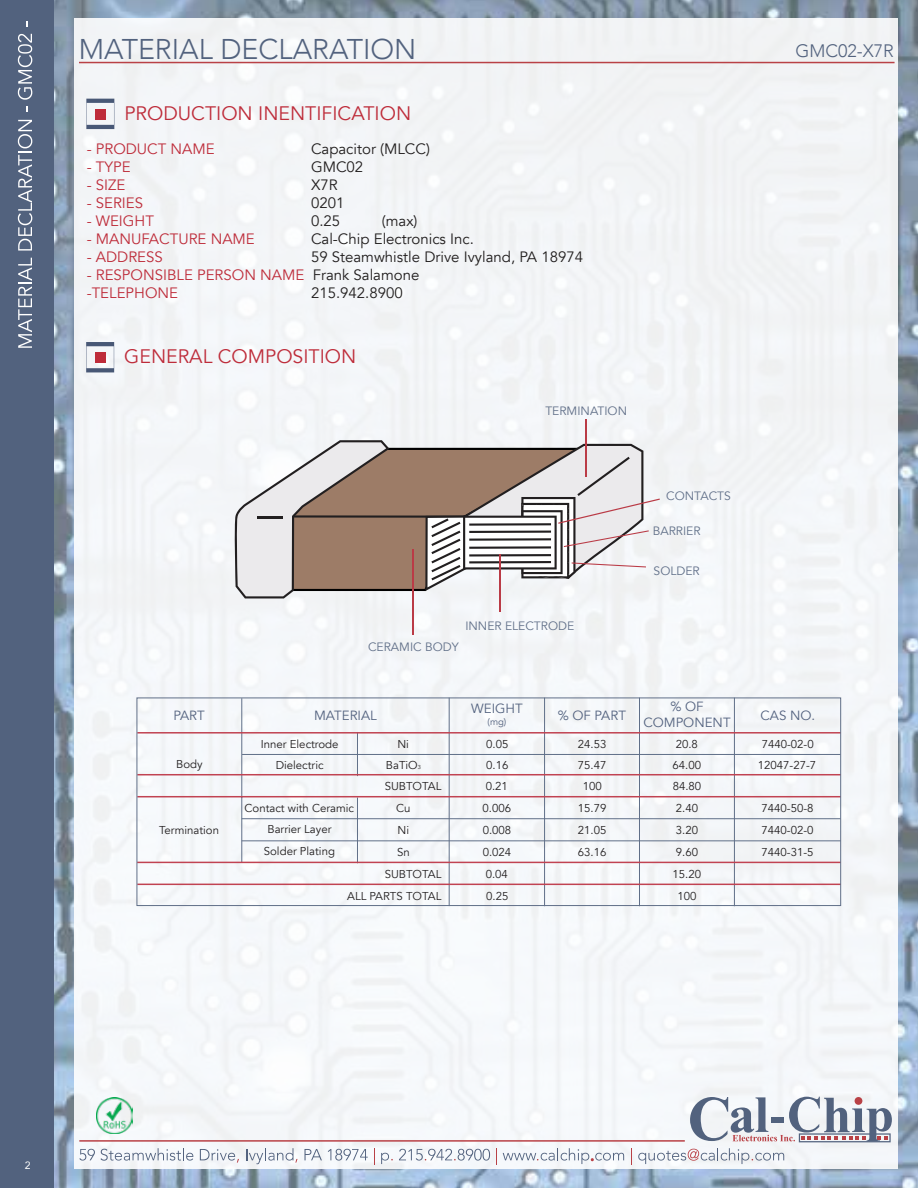
<style>
.page{position:relative;width:918px;height:1188px;background:#fff}
.page>*{position:absolute;margin:0;border:0;box-sizing:border-box;transform-origin:0 0}
.t1{font:300 28.5px "Avenir";color:#52627e}
.t2{font:19.5px "Avenir";color:#be2c3a}
.t3{font:300 18px "Avenir";color:#52627e}
.t4{font:15px/18px "Avenir";color:#be2c3a}
.t5{font:15px "Avenir";color:#201d1d}
.t6{font:13.35px/15.9px "Avenir";color:#53627f;text-align:center}
.t7{font:12.15px "Avenir";color:#606f88}
.t8{font:11.4px/21.9px "Avenir";color:#221f20;text-align:center}
.t9{font:10.5px "Avenir";color:#fff}
.t10{font:9.45px "Avenir";color:#53627f}
.s1{color:#201d1d}
.s2{font-size:5.7px}
</style>
<div class="page">
<img style="left:54px;top:0;width:864px;height:1188px">
<div style="left:0;top:0;width:54px;height:1188px;background:#52627e"></div>
<div style="left:74px;top:19px;width:824px;height:1150px;background:#f3f5f8"></div>
<img style="left:96px;top:1098px;width:36px;height:36px">
<svg style="left:690px;top:1097px;width:202px;height:45px"></svg>
<hr style="left:79px;top:1140px;width:606px;height:2px;background:#b94146">
<svg style="left:79px;top:1148px;width:114px;height:13px"></svg>
<svg style="left:200px;top:1149px;width:39px;height:14px"></svg>
<svg style="left:246px;top:1148px;width:52px;height:16px"></svg>
<svg style="left:304px;top:1149px;width:18px;height:11px"></svg>
<svg style="left:328px;top:1149px;width:40px;height:12px"></svg>
<svg style="left:374px;top:1148px;width:1px;height:16px"></svg>
<svg style="left:381px;top:1153px;width:12px;height:11px"></svg>
<svg style="left:399px;top:1149px;width:91px;height:12px"></svg>
<svg style="left:496px;top:1148px;width:1px;height:16px"></svg>
<svg style="left:503px;top:1148px;width:121px;height:16px"></svg>
<svg style="left:631px;top:1148px;width:1px;height:16px"></svg>
<svg style="left:638px;top:1148px;width:146px;height:16px"></svg>
<svg style="left:86px;top:99px;width:28px;height:30px"></svg>
<div style="left:95px;top:109px;width:11px;height:11px;background:#be2c3a"></div>
<hr style="left:79px;top:62px;width:816px;height:1px;background:#b94146">
<svg style="left:86px;top:342px;width:28px;height:30px"></svg>
<div style="left:95px;top:352px;width:11px;height:11px;background:#be2c3a"></div>
<hr style="left:412px;top:549px;width:1px;height:86px;background:#ba3b46">
<hr style="left:500px;top:554px;width:1px;height:58px;background:#ba3b46">
<svg style="left:234px;top:440px;width:426px;height:158px"></svg>
<hr style="left:586px;top:419px;width:1px;height:58px;background:#ba3b46">
<hr style="left:241px;top:698px;width:1px;height:100px;background:#606f88">
<hr style="left:241px;top:796px;width:1px;height:66px;background:#606f88">
<hr style="left:357px;top:797px;width:1px;height:66px;background:#606f88">
<hr style="left:357px;top:732px;width:1px;height:44px;background:#606f88">
<hr style="left:449px;top:698px;width:1px;height:208px;background:#606f88">
<hr style="left:544px;top:698px;width:1px;height:208px;background:#606f88">
<hr style="left:639px;top:698px;width:1px;height:208px;background:#606f88">
<hr style="left:734px;top:698px;width:1px;height:208px;background:#606f88">
<hr style="left:137px;top:774px;width:704px;height:1px;background:#c14352">
<hr style="left:242px;top:754px;width:598px;height:1px;background:#606f88">
<hr style="left:242px;top:818px;width:599px;height:1px;background:#606f88">
<hr style="left:242px;top:840px;width:599px;height:1px;background:#606f88">
<hr style="left:137px;top:796px;width:704px;height:1px;background:#c14352">
<hr style="left:137px;top:862px;width:704px;height:1px;background:#c14352">
<hr style="left:137px;top:884px;width:704px;height:1px;background:#c14352">
<hr style="left:137px;top:732px;width:704px;height:2px;background:#c14352">
<div style="left:137px;top:698px;width:704px;height:208px;border:1px solid #606f88"></div>
<svg style="left:18px;top:258px;width:14px;height:90px"></svg>
<svg style="left:18px;top:120px;width:14px;height:131px"></svg>
<svg style="left:18px;top:34px;width:14px;height:66px"></svg>
<h1 class="t1" style="left:79px;top:32px;width:339px">MATERIAL DECLARATION</h1>
<h3 class="t3" style="left:796px;top:40px;width:100px">GMC02-X7R</h3>
<h2 class="t2" style="left:124px;top:102px;width:288px">PRODUCTION INENTIFICATION</h2>
<h3 class="t4" style="left:87px;top:140px;width:130px">- PRODUCT NAME</h3>
<h3 class="t5" style="left:311px;top:140px;width:120px">Capacitor (MLCC)</h3>
<h3 class="t4" style="left:87px;top:158px;width:45px">- TYPE</h3>
<h3 class="t5" style="left:311px;top:158px;width:54px">GMC02</h3>
<h3 class="t4" style="left:87px;top:176px;width:40px">- SIZE</h3>
<h3 class="t5" style="left:311px;top:176px;width:28px">X7R</h3>
<h3 class="t4" style="left:87px;top:194px;width:58px">- SERIES</h3>
<h3 class="t5" style="left:311px;top:194px;width:35px">0201</h3>
<h3 class="t4" style="left:87px;top:212px;width:69px">- WEIGHT</h3>
<h3 class="t5" style="left:311px;top:212px;width:31px">0.25</h3>
<h3 class="t5" style="left:382px;top:212px;width:37px">(max)</h3>
<h3 class="t4" style="left:87px;top:230px;width:170px">- MANUFACTURE NAME</h3>
<h3 class="t5" style="left:311px;top:230px;width:164px">Cal-Chip Electronics Inc.</h3>
<h3 class="t4" style="left:87px;top:248px;width:78px">- ADDRESS</h3>
<h3 class="t5" style="left:311px;top:248px;width:274px">59 Steamwhistle Drive Ivyland, PA 18974</h3>
<h3 class="t4" style="left:87px;top:266px;width:334px">- RESPONSIBLE PERSON NAME <span class="s1">Frank Salamone </span>-TELEPHONE</h3>
<h3 class="t5" style="left:311px;top:284px;width:93px">215.942.8900</h3>
<h2 class="t2" style="left:124px;top:345px;width:234px">GENERAL COMPOSITION</h2>
<p class="t7" style="left:545px;top:404px;width:83px">TERMINATION</p>
<p class="t7" style="left:465px;top:618px;width:110px">INNER ELECTRODE</p>
<p class="t7" style="left:368px;top:640px;width:92px">CERAMIC BODY</p>
<p class="t7" style="left:666px;top:489px;width:66px">CONTACTS</p>
<p class="t7" style="left:653px;top:524px;width:49px">BARRIER</p>
<p class="t7" style="left:654px;top:564px;width:48px">SOLDER</p>
<p class="t6" style="left:643px;top:699px;width:89px">% OF<br>COMPONENT</p>
<p class="t6" style="left:471px;top:701px;width:53px">WEIGHT</p>
<p class="t10" style="left:488px;top:716px;width:20px">(mg)</p>
<p class="t6" style="left:173px;top:707px;width:33px">PART</p>
<p class="t6" style="left:558px;top:707px;width:70px">% OF PART</p>
<p class="t6" style="left:761px;top:707px;width:56px">CAS NO.</p>
<p class="t6" style="left:314px;top:707px;width:64px">MATERIAL</p>
<p class="t8" style="left:176px;top:753px;width:28px">Body</p>
<p class="t8" style="left:159px;top:819px;width:61px">Termination</p>
<p class="t8" style="left:261px;top:734px;width:79px;line-height:21.1px">Inner Electrode<br>Dielectric</p>
<p class="t8" style="left:397px;top:733px;width:13px">Ni</p>
<p class="t8" style="left:486px;top:734px;width:24px;line-height:21px;text-align:justify">0.05<br>0.16<br>0.21</p>
<p class="t8" style="left:483px;top:798px;width:30px">0.006<br>0.008<br>0.024<br>0.04<br>0.25</p>
<p class="t8" style="left:386px;top:755px;width:36px">BaTiO<span class="s2">3</span></p>
<p class="t8" style="left:385px;top:776px;width:58px">SUBTOTAL</p>
<p class="t8" style="left:245px;top:797px;width:111px">Contact with Ceramic</p>
<p class="t8" style="left:396px;top:797px;width:16px">Cu</p>
<p class="t8" style="left:264px;top:818px;width:73px">Barrier Layer<br>Solder Plating</p>
<p class="t8" style="left:398px;top:820px;width:13px">Ni</p>
<p class="t8" style="left:397px;top:841px;width:14px">Sn</p>
<p class="t8" style="left:347px;top:863px;width:96px;text-align:right">SUBTOTAL<br>ALL PARTS TOTAL</p>
<p class="t8" style="left:578px;top:734px;width:30px">24.53<br>75.47<br>100<br>15.79<br>21.05<br>63.16</p>
<p class="t8" style="left:673px;top:734px;width:30px">20.8<br>64.00<br>84.80<br>2.40<br>3.20<br>9.60<br>15.20<br>100</p>
<p class="t8" style="left:758px;top:734px;width:60px;line-height:20.7px">7440-02-0<br>12047-27-7</p>
<p class="t8" style="left:762px;top:798px;width:54px;text-align:justify">7440-50-8<br>7440-02-0<br>7440-31-5</p>
<p class="t9" style="left:25px;top:1157px;width:7px">2</p>
</div>
